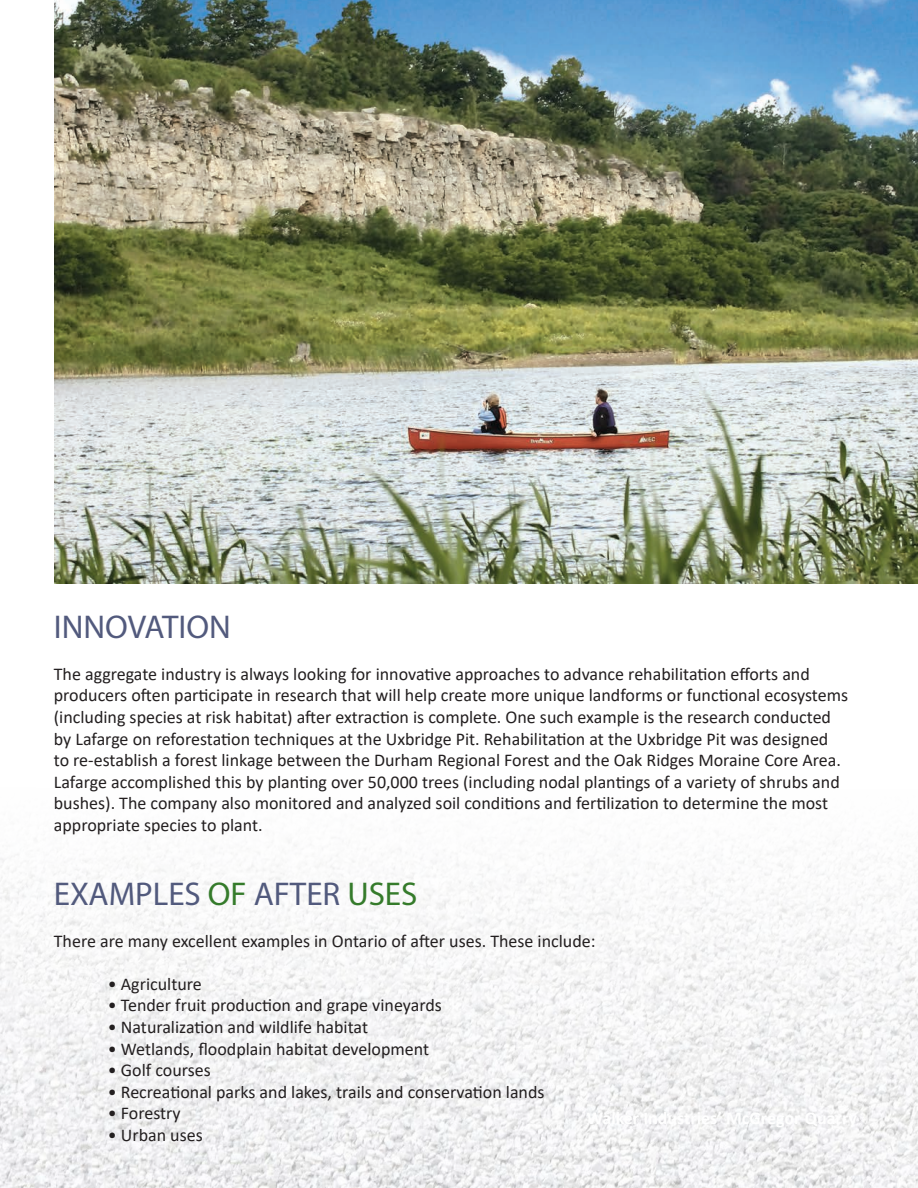
<style>
.page{position:relative;width:918px;height:1188px;background:#fff}
.page>*{position:absolute;margin:0;border:0;box-sizing:border-box;transform-origin:0 0}
.t1{font:33px "Myriad Pro";color:#525a7d}
.t2{font:18px/21.6px "Calibri";color:#231f20}
.t3{font:700 18px "Calibri";color:#fff}
.s1{color:#357b2b}
</style>
<div class="page">
<img style="left:0;top:841px;width:918px;height:347px">
<img style="left:54px;top:0;width:864px;height:583px">
<p class="t1" style="left:54px;top:607px;width:178px">INNOVATION</p>
<p class="t2" style="left:54px;top:663px;width:796px">The aggregate industry is always looking for innovative approaches to advance rehabilitation efforts and producers often participate in research that will help create more unique landforms or functional ecosystems (including species at risk habitat) after extraction is complete. One such example is the research conducted by Lafarge on reforestation techniques at the Uxbridge Pit. Rehabilitation at the Uxbridge Pit was designed to re-establish a forest linkage between the Durham Regional Forest and the Oak Ridges Moraine Core Area.<br>Lafarge accomplished this by planting over 50,000 trees (including nodal plantings of a variety of shrubs and bushes). The company also monitored and analyzed soil conditions and fertilization to determine the most appropriate species to plant.</p>
<p class="t1" style="left:54px;top:874px;width:365px">EXAMPLES <span class="s1">OF</span> AFTER <span class="s1">USES</span></p>
<p class="t2" style="left:54px;top:929px;width:543px">There are many excellent examples in Ontario of after uses. These include:</p>
<p class="t2" style="left:108px;top:972px;width:96px">• Agriculture</p>
<p class="t2" style="left:108px;top:994px;width:336px">• Tender fruit production and grape vineyards</p>
<p class="t2" style="left:108px;top:1016px;width:262px">• Naturalization and wildlife habitat</p>
<p class="t2" style="left:108px;top:1037px;width:323px">• Wetlands, floodplain habitat development</p>
<p class="t2" style="left:108px;top:1059px;width:105px">• Golf courses</p>
<p class="t2" style="left:108px;top:1080px;width:438px">• Recreational parks and lakes, trails and conservation lands</p>
<p class="t2" style="left:108px;top:1102px;width:74px">• Forestry</p>
<p class="t2" style="left:108px;top:1124px;width:96px">• Urban uses</p>
<p class="t3" style="left:587px;top:1105px;width:272px">Walker Industries’ McGregor Quarry</p>
</div>
